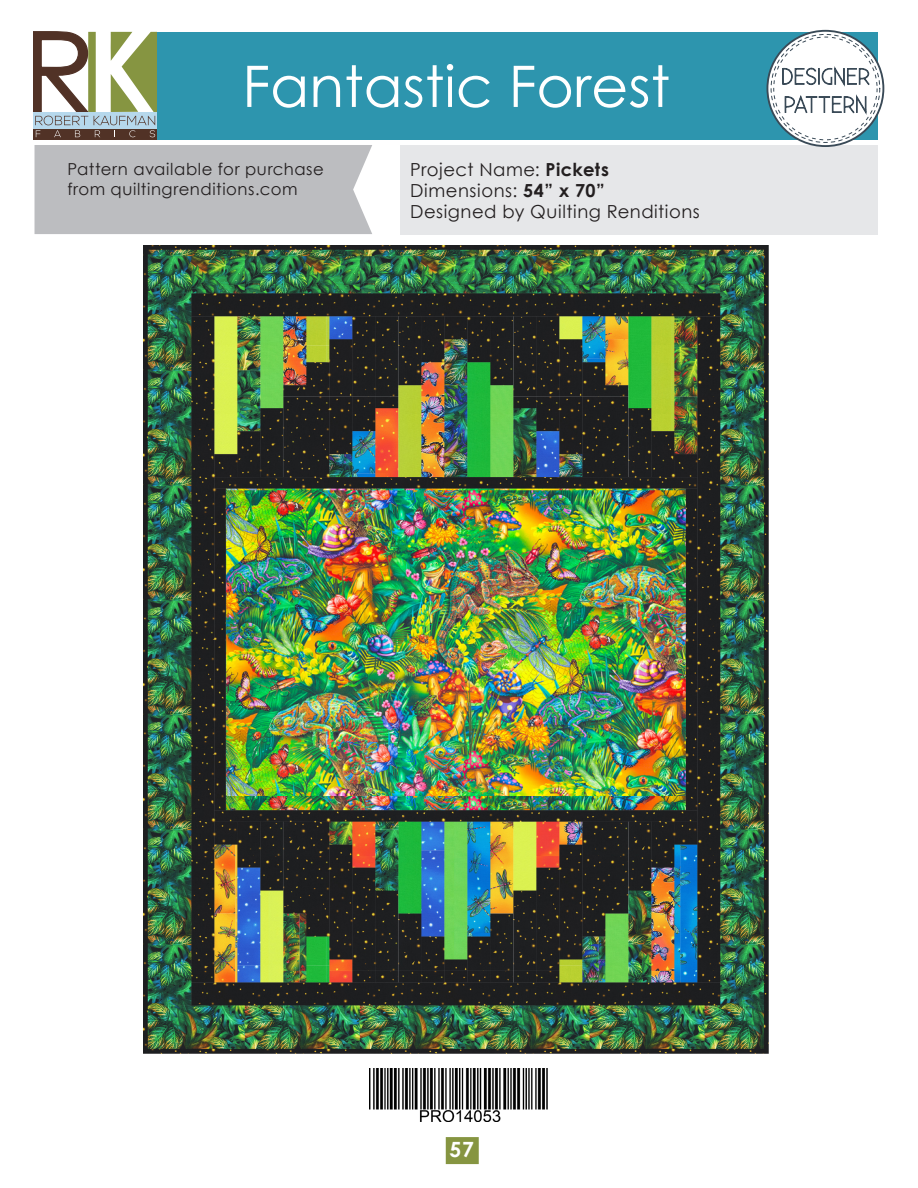
<style>
.page{position:relative;width:918px;height:1188px;background:#fff}
.page>*{position:absolute;margin:0;border:0;box-sizing:border-box;transform-origin:0 0}
.t1{font:700 21px "Century Gothic";color:#fff}
.t2{font:18px "Century Gothic";letter-spacing:.03em;color:#231f20}
.t3{font:16.5px "Century Gothic";letter-spacing:.035em;color:#231f20}
.s1{font-weight:700}
</style>
<div class="page">
<div style="left:446px;top:1137px;width:33px;height:27px;background:#869541"></div>
<img style="left:369px;top:1068px;width:179px;height:54px">
<img style="left:143px;top:245px;width:625px;height:809px">
<div style="left:35px;top:145px;width:337px;height:89px;background:#bcbdc0"></div>
<div style="left:400px;top:145px;width:478px;height:89px;background:#e6e7e9"></div>
<div style="left:153px;top:32px;width:725px;height:107px;background:#2d95ae"></div>
<svg style="left:34px;top:32px;width:123px;height:107px"></svg>
<svg style="left:767px;top:31px;width:116px;height:115px"></svg>
<div style="left:767px;top:30px;width:117px;height:117px;border:2px solid #3a4a57;border-radius:50%"></div>
<svg style="left:771px;top:34px;width:109px;height:108px"></svg>
<div style="left:774px;top:37px;width:103px;height:103px;background:#fff;border-radius:50%"></div>
<svg style="left:782px;top:66px;width:88px;height:51px"></svg>
<svg style="left:247px;top:66px;width:58px;height:42px"></svg>
<svg style="left:314px;top:76px;width:26px;height:31px"></svg>
<svg style="left:347px;top:65px;width:51px;height:43px"></svg>
<svg style="left:404px;top:64px;width:49px;height:44px"></svg>
<svg style="left:459px;top:76px;width:31px;height:32px"></svg>
<svg style="left:514px;top:66px;width:57px;height:42px"></svg>
<svg style="left:577px;top:65px;width:92px;height:43px"></svg>
<p class="t3" style="left:67px;top:158px;width:258px">Pattern available for purchase</p>
<p class="t3" style="left:67px;top:178px;width:232px">from quiltingrenditions.com</p>
<p class="t2" style="left:410px;top:157px;width:200px">Project Name: <span class="s1">Pickets</span></p>
<p class="t2" style="left:410px;top:178px;width:196px">Dimensions: <span class="s1">54” x 70”</span></p>
<p class="t2" style="left:410px;top:199px;width:291px">Designed by Quilting Renditions</p>
<p class="t1" style="left:450px;top:1134px;width:26px">57</p>
</div>
